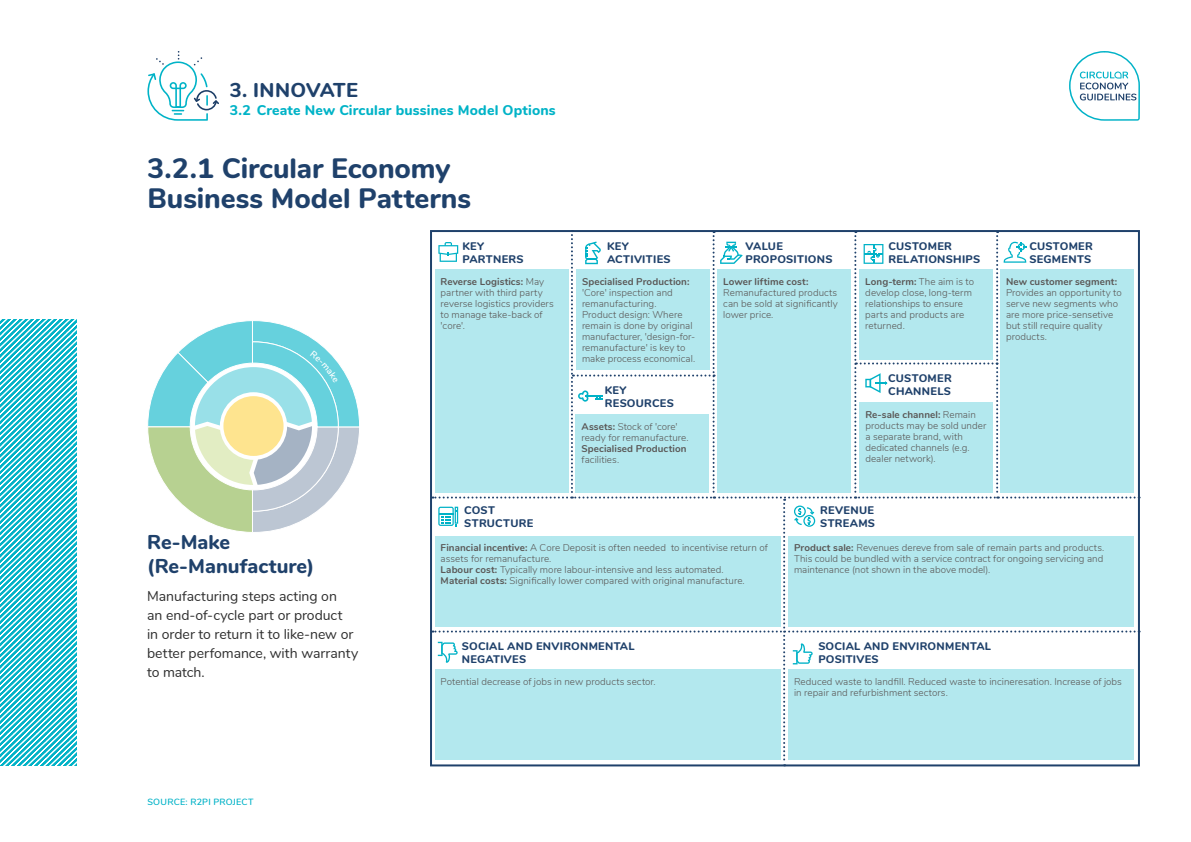
<style>
.page{position:relative;width:1191px;height:842px;background:#fff}
.page>*{position:absolute;margin:0;border:0;box-sizing:border-box;transform-origin:0 0}
.t1{font:800 28px/30px "Nunito";color:#1f416b}
.t2{font:800 20px/24px "Nunito";color:#1f416b}
.t3{font:14px/19px "Nunito";letter-spacing:-.005em;color:#2e2e2e}
.t4{font:800 14px "Nunito";letter-spacing:.01em;color:#00b3c7}
.t5{font:800 11px/13px "Nunito";letter-spacing:.025em;color:#1f416b}
.t6{font:300 9.8px/11px "Nunito";letter-spacing:.005em;color:#5a5756}
.t7{font:700 9.8px "Nunito";letter-spacing:.01em;color:#5a5756}
.t8{font:600 9px "Nunito";letter-spacing:.025em;color:#00b2c7}
.s1{font-weight:700}
</style>
<div class="page">
<svg style="left:1069px;top:51px;width:71px;height:70px"></svg>
<svg style="left:432px;top:230px;width:707px;height:536px"></svg>
<svg style="left:0;top:319px;width:77px;height:447px"></svg>
<svg style="left:147px;top:51px;width:72px;height:70px"></svg>
<svg style="left:148px;top:321px;width:211px;height:211px"></svg>
<h2 class="t2" style="left:230px;top:77px;width:130px">3. INNOVATE</h2>
<h3 class="t4" style="left:230px;top:100px;width:328px">3.2 Create New Circular bussines Model Options</h3>
<h1 class="t1" style="left:147px;top:151px;width:325px">3.2.1 Circular Economy<br>Business Model Patterns</h1>
<p class="t5" style="left:462px;top:239px;width:63px">KEY<br>PARTNERS</p>
<p class="t6" style="left:440px;top:275px;width:115px"><span class="s1">Reverse Logistics:</span> May partner with third party reverse logistics providers to manage take-back of 'core'.</p>
<p class="t5" style="left:464px;top:503px;width:71px">COST<br>STRUCTURE</p>
<p class="t5" style="left:607px;top:239px;width:65px">KEY<br>ACTIVITIES</p>
<p class="t5" style="left:888px;top:239px;width:93px">CUSTOMER<br>RELATIONSHIPS</p>
<p class="t5" style="left:745px;top:239px;width:88px">VALUE<br>PROPOSITIONS</p>
<p class="t7" style="left:582px;top:274px;width:109px">Specialised Production:</p>
<p class="t6" style="left:582px;top:286px;width:115px">'Core' inspection and remanufacturing.<br>Product design: Where remain is done by original manufacturer, 'design-for&shy;remanufacture' is key to make process economical.</p>
<p class="t5" style="left:605px;top:383px;width:71px">KEY<br>RESOURCES</p>
<p class="t6" style="left:581px;top:421px;width:109px"><span class="s1">Assets:</span> Stock of 'core' ready for remanufacture.</p>
<p class="t7" style="left:581px;top:442px;width:106px">Specialised Production</p>
<p class="t6" style="left:581px;top:454px;width:39px">facilities.</p>
<p class="t7" style="left:723px;top:274px;width:87px">Lower liftime cost:</p>
<p class="t6" style="left:723px;top:286px;width:116px;text-align:justify">Remanufactured products can be sold at significantly lower price.</p>
<p class="t6" style="left:865px;top:275px;width:110px"><span class="s1">Long-term:</span> The aim is to develop close, long-term relationships to ensure parts and products are returned.</p>
<p class="t5" style="left:888px;top:371px;width:65px">CUSTOMER<br>CHANNELS</p>
<p class="t6" style="left:865px;top:409px;width:122px"><span class="s1">Re-sale channel:</span> Remain products may be sold under a separate brand, with dedicated channels (e.g. dealer network).</p>
<p class="t5" style="left:820px;top:503px;width:56px">REVENUE<br>STREAMS</p>
<p class="t5" style="left:1029px;top:239px;width:65px">CUSTOMER<br>SEGMENTS</p>
<p class="t7" style="left:1006px;top:274px;width:113px">New customer segment:</p>
<p class="t6" style="left:1006px;top:286px;width:117px">Provides an opportunity to serve new segments who are more price-sensetive but still require quality products.</p>
<h2 class="t2" style="left:147px;top:529px;width:169px">Re-Make (Re-Manufacture)</h2>
<h3 class="t3" style="left:147px;top:586px;width:213px">Manufacturing steps acting on<br>an end-of-cycle part or product<br>in order to return it to like-new or better perfomance, with warranty to match.</h3>
<p class="t8" style="left:147px;top:795px;width:108px">SOURCE: R2PI PROJECT</p>
<p class="t6" style="left:440px;top:542px;width:329px"><span class="s1">Financial incentive:</span> A Core Deposit is often needed to incentivise return of assets for remanufacture.<br><span class="s1">Labour cost:</span> Typically more labour-intensive and less automated.<br><span class="s1">Material costs:</span> Significally lower compared with original manufacture.</p>
<p class="t5" style="left:462px;top:639px;width:174px">SOCIAL AND ENVIRONMENTAL<br>NEGATIVES</p>
<p class="t6" style="left:794px;top:542px;width:312px;text-align:justify"><span class="s1">Product sale:</span> Revenues dereve from sale of remain parts and products.<br>This could be bundled with a service contract for ongoing servicing and maintenance (not shown in the above model).</p>
<p class="t5" style="left:818px;top:639px;width:174px">SOCIAL AND ENVIRONMENTAL<br>POSITIVES</p>
<p class="t6" style="left:440px;top:675px;width:216px">Potential decrease of jobs in new products sector.</p>
<p class="t6" style="left:794px;top:675px;width:329px">Reduced waste to landfill. Reduced waste to incineresation. Increase of jobs in repair and refurbishment sectors.</p>
</div>
